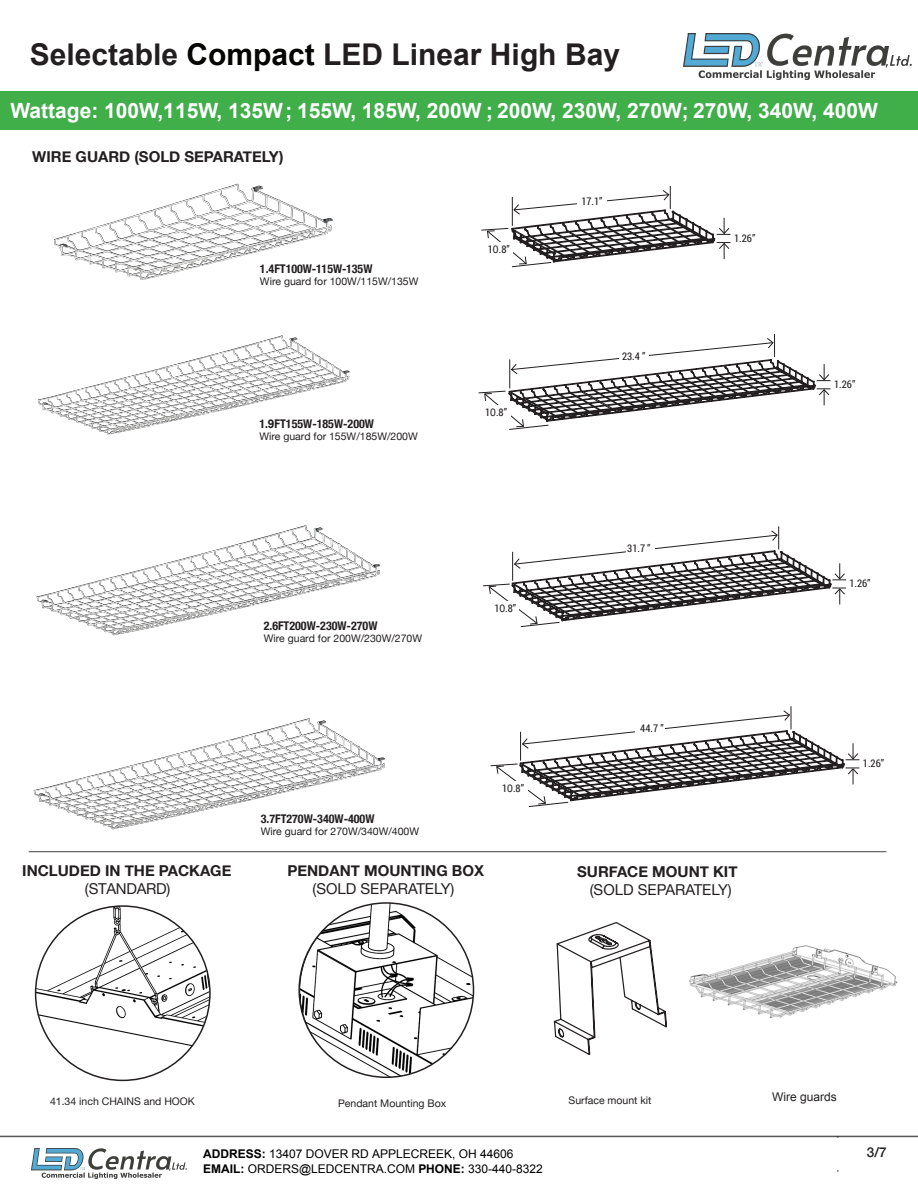
<style>
.page{position:relative;width:918px;height:1188px;background:#fff}
.page>*{position:absolute;margin:0;border:0;box-sizing:border-box;transform-origin:0 0}
.t1{font:700 30px "Arial";color:#231f20}
.t2{font:700 21px "Arial";color:#fff}
.t3{font:700 15px/18px "Helvetica Neue";color:#231f20;text-align:center}
.t4{font:15px/18px "Helvetica Neue";color:#231f20;text-align:center}
.t5{font:500 13.5px "Helvetica Neue";color:#231f20}
.t6{font:12px/14.4px "Arial";color:#000}
.t7{font:700 condensed 12px "Helvetica Neue";color:#231f20}
.t8{font:12px "Arial";color:#231f20}
.t9{font:10.5px "Helvetica Neue";color:#231f20}
.t10{font:10.5px "Roboto Condensed";color:#231f20}
.s1{color:#050503}
.s2{font-style:inherit}
.s3{font-family:"Arial";font-stretch:normal}
.s4{font-family:"Arial"}
.s5{font-weight:400}
.s6{font-weight:700}
</style>
<div class="page">
<hr style="left:29px;top:851px;width:857px;height:1px;background:#57585a">
<img style="left:36px;top:906px;width:174px;height:174px;border-radius:87px">
<img style="left:299px;top:903px;width:175px;height:174px;border-radius:87px">
<hr style="left:0;top:1136px;width:918px;height:1px;background:#57585a">
<div style="left:0;top:91px;width:918px;height:38px;background:#40ae49"></div>
<svg style="left:553px;top:922px;width:114px;height:133px"></svg>
<img style="left:53px;top:183px;width:280px;height:97px">
<img style="left:36px;top:524px;width:345px;height:112px">
<svg style="left:483px;top:526px;width:363px;height:101px"></svg>
<svg style="left:481px;top:186px;width:249px;height:82px"></svg>
<div style="left:577px;top:194px;width:30px;height:17px;background:#fff"></div>
<div style="left:626px;top:541px;width:29px;height:17px;background:#fff"></div>
<div style="left:484px;top:242px;width:29px;height:17px;background:#fff"></div>
<div style="left:491px;top:601px;width:28px;height:17px;background:#fff"></div>
<img style="left:37px;top:335px;width:313px;height:100px">
<svg style="left:478px;top:334px;width:353px;height:96px"></svg>
<div style="left:619px;top:349px;width:30px;height:17px;background:#fff"></div>
<div style="left:481px;top:405px;width:29px;height:17px;background:#fff"></div>
<img style="left:33px;top:717px;width:352px;height:113px">
<svg style="left:490px;top:706px;width:369px;height:101px"></svg>
<div style="left:636px;top:721px;width:29px;height:17px;background:#fff"></div>
<div style="left:498px;top:781px;width:29px;height:17px;background:#fff"></div>
<img style="left:688px;top:945px;width:210px;height:73px">
<img style="left:683px;top:34px;width:228px;height:45px">
<img style="left:32px;top:1148px;width:155px;height:31px">
<h1 class="t1" style="left:30px;top:39px;width:592px">Selectable <span class="s1">Compact</span> LED Linear High Bay</h1>
<h2 class="t2" style="left:11px;top:100px;width:869px">Wattage: 100W,115W, 135W ; 155W, 185W, 200W ; 200W, 230W, 270W; 270W, 340W, 400W</h2>
<p class="t3" style="left:32px;top:148px;width:253px">WIRE GUARD (SOLD SEP<span class="s2">ARATELY)</span></p>
<p class="t7" style="left:260px;top:259px;width:114px">1.4FT100W-115W-135W</p>
<p class="t9" style="left:260px;top:274px;width:160px">Wire guard for 100W/115W/135W</p>
<p class="t7" style="left:259px;top:414px;width:116px">1.<span class="s3">9</span>FT155W-185W-200W</p>
<p class="t9" style="left:259px;top:429px;width:160px">Wire guard for 155W/185W/200W</p>
<p class="t7" style="left:264px;top:616px;width:115px">2.6FT200W-230W-270W</p>
<p class="t9" style="left:264px;top:631px;width:160px">Wire guard for 200W/230W/270W</p>
<p class="t7" style="left:261px;top:809px;width:115px">3.7FT270W-340W-400W</p>
<p class="t9" style="left:261px;top:824px;width:160px">Wire guard for 270W/340W/400W</p>
<p class="t10" style="left:488px;top:242px;width:23px">1<span class="s4">0</span>.8”</p>
<p class="t10" style="left:485px;top:405px;width:23px">1<span class="s4">0</span>.8”</p>
<p class="t10" style="left:495px;top:601px;width:23px">1<span class="s4">0</span>.8”</p>
<p class="t10" style="left:502px;top:781px;width:23px">1<span class="s4">0</span>.8”</p>
<p class="t10" style="left:581px;top:194px;width:23px">17.1”</p>
<p class="t10" style="left:622px;top:349px;width:25px">23.4 ”</p>
<p class="t10" style="left:627px;top:541px;width:25px">31.7 ”</p>
<p class="t10" style="left:640px;top:721px;width:25px">44.7 ”</p>
<p class="t10" style="left:734px;top:231px;width:23px">1.26”</p>
<p class="t3" style="left:22px;top:862px;width:211px">INCLUDED IN THE P<span class="s2">ACKAGE </span><span class="s5">(STANDARD)</span></p>
<p class="t3" style="left:287px;top:862px;width:198px">PENDANT MOUNTING BO<span class="s4">X </span><span class="s5">(SOLD SEPARATELY)</span></p>
<p class="t4" style="left:577px;top:864px;width:162px"><span class="s6">SURF</span><span class="s6">ACE MOUNT KIT </span>(SOLD SEPARATELY)</p>
<p class="t10" style="left:834px;top:377px;width:23px">1.26”</p>
<p class="t10" style="left:850px;top:576px;width:22px">1.26”</p>
<p class="t10" style="left:863px;top:756px;width:23px">1.26”</p>
<p class="t9" style="left:50px;top:1094px;width:146px">41.34 inch CHAINS and HOOK</p>
<p class="t9" style="left:338px;top:1096px;width:110px">Pendant Mounting Box</p>
<p class="t6" style="left:203px;top:1147px;width:341px"><span class="s6">ADDRESS:</span> 13407 DOVER RD APPLECREEK, OH 44606<br><span class="s6">EMAIL:</span> ORDERS@LEDCENTRA.COM <span class="s6">PHONE:</span> 330-440-8322</p>
<p class="t9" style="left:569px;top:1093px;width:85px">Surface mount kit</p>
<p class="t8" style="left:772px;top:1089px;width:66px">Wire guards</p>
<p class="t5" style="left:867px;top:1141px;width:21px">3/7</p>
</div>
